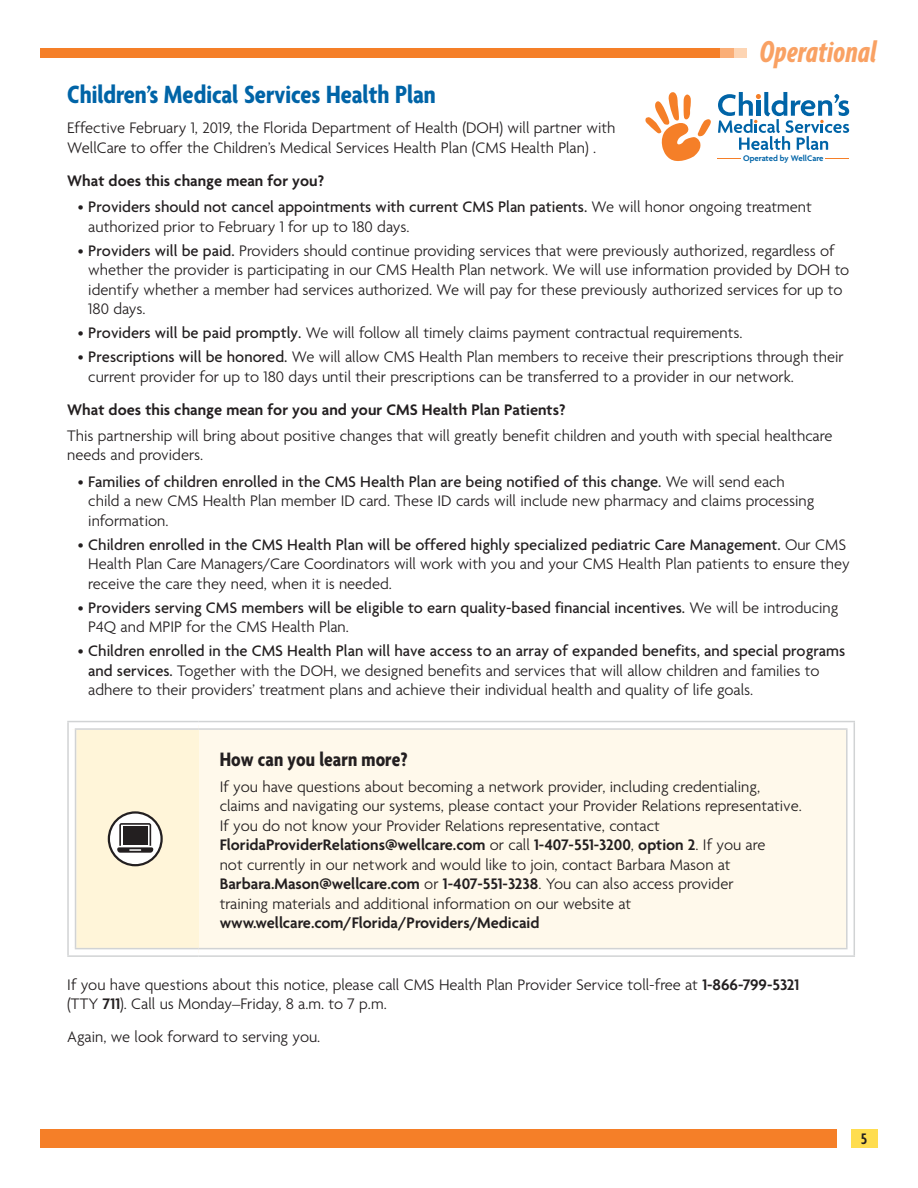
<style>
.page{position:relative;width:918px;height:1188px;background:#fff}
.page>*{position:absolute;margin:0;border:0;box-sizing:border-box;transform-origin:0 0}
.t1{font:italic 32.7px "Agenda Bold Extra Cond";letter-spacing:.01em;color:#f9a163}
.t2{font:700 condensed 27px "Agenda";color:#0064a7}
.t3{font:700 condensed 21px "Agenda";color:#231f20}
.t4{font:300 16.5px/19.5px "Agenda";color:#231f20}
.t5{font:500 16.5px/19.5px "Agenda";color:#231f20}
.t6{font:600 16.5px "Agenda";color:#231f20}
.t7{font:600 condensed 16.5px "Agenda";color:#231f20}
.t8{font:600 8.85px "Agenda";color:#0064a7}
.s1{font-weight:500}
.s2{font-weight:300}
.s3{font-weight:600}
</style>
<div class="page">
<div style="left:72px;top:725px;width:127px;height:227px;background:#fff5d9"></div>
<div style="left:199px;top:725px;width:652px;height:227px;background:#fff9eb"></div>
<div style="left:40px;top:1129px;width:797px;height:19px;background:#f57f28"></div>
<div style="left:851px;top:1129px;width:27px;height:19px;background:#ffdd4f"></div>
<div style="left:40px;top:48px;width:707px;height:9px;background:#f57f28"></div>
<div style="left:734px;top:48px;width:13px;height:9px;background:#fdd5b4"></div>
<div style="left:721px;top:48px;width:13px;height:9px;background:#faae77"></div>
<svg style="left:199px;top:722px;width:655px;height:8px"></svg>
<svg style="left:848px;top:730px;width:6px;height:218px"></svg>
<svg style="left:199px;top:948px;width:655px;height:7px"></svg>
<svg style="left:69px;top:722px;width:130px;height:8px"></svg>
<div style="left:67px;top:730px;width:9px;height:218px;background:#fff"></div>
<svg style="left:72px;top:948px;width:127px;height:4px"></svg>
<hr style="left:199px;top:721px;width:656px;height:1px;background:#d1d3d4">
<hr style="left:199px;top:728px;width:649px;height:2px;background:#d1d3d4">
<hr style="left:846px;top:730px;width:2px;height:218px;background:#d1d3d4">
<hr style="left:854px;top:722px;width:1px;height:233px;background:#d1d3d4">
<hr style="left:199px;top:948px;width:649px;height:1px;background:#d1d3d4">
<hr style="left:199px;top:955px;width:656px;height:2px;background:#d1d3d4">
<hr style="left:67px;top:721px;width:132px;height:1px;background:#d1d3d4">
<hr style="left:75px;top:728px;width:124px;height:2px;background:#d1d3d4">
<hr style="left:67px;top:722px;width:2px;height:233px;background:#d1d3d4">
<hr style="left:75px;top:730px;width:1px;height:218px;background:#d1d3d4">
<hr style="left:75px;top:948px;width:124px;height:1px;background:#d1d3d4">
<hr style="left:67px;top:955px;width:132px;height:2px;background:#d1d3d4">
<svg style="left:718px;top:158px;width:23px;height:1px"></svg>
<svg style="left:825px;top:158px;width:24px;height:1px"></svg>
<svg style="left:645px;top:92px;width:66px;height:69px"></svg>
<svg style="left:718px;top:92px;width:131px;height:58px"></svg>
<svg style="left:109px;top:812px;width:53px;height:53px"></svg>
<div style="left:108px;top:811px;width:55px;height:55px;border:2px solid #231f20;border-radius:50%"></div>
<svg style="left:116px;top:823px;width:39px;height:30px"></svg>
<div style="left:123px;top:827px;width:25px;height:18px;background:#231f20"></div>
<h2 class="t2" style="left:67px;top:84px;width:370px">Children’s Medical Services Health Plan</h2>
<p class="t4" style="left:67px;top:120px;width:550px">Effective February 1, 2019, the Florida Department of Health (DOH) will partner with<br>WellCare to offer the Children’s Medical Services Health Plan (CMS Health Plan) .</p>
<h1 class="t1" style="left:760px;top:33px;width:119px">Operational</h1>
<p class="t8" style="left:743px;top:153px;width:82px">Operated by WellCare</p>
<p class="t6" style="left:67px;top:170px;width:258px">What does this change mean for you?</p>
<p class="t4" style="left:88px;top:198px;width:725px;text-indent:-10px">• <span class="s1">Providers should not cancel appointments with current CMS Plan patients.</span> We will honor ongoing treatment authorized prior to February 1 for up to 180 days.</p>
<p class="t4" style="left:88px;top:242px;width:763px;text-indent:-10px">• <span class="s1">Providers will be paid.</span> Providers should continue providing services that were previously authorized, regardless of whether the provider is participating in our CMS Health Plan network. We will use information provided by DOH to identify whether a member had services authorized. We will pay for these previously authorized services for up to 180 days.</p>
<p class="t4" style="left:78px;top:324px;width:666px">• <span class="s1">Providers will be paid promptly.</span> We will follow all timely claims payment contractual requirements.</p>
<p class="t4" style="left:88px;top:349px;width:757px;text-indent:-10px">• <span class="s1">Prescriptions will be honored.</span> We will allow CMS Health Plan members to receive their prescriptions through their current provider for up to 180 days until their prescriptions can be transferred to a provider in our network.</p>
<p class="t6" style="left:67px;top:399px;width:500px">What does this change mean for you and your CMS Health Plan Patients?</p>
<p class="t4" style="left:67px;top:427px;width:767px">This partnership will bring about positive changes that will greatly benefit children and youth with special healthcare needs and providers.</p>
<p class="t4" style="left:88px;top:473px;width:728px;text-indent:-10px">• <span class="s1">Families of children enrolled in the CMS Health Plan are being notified of this change.</span> We will send each child a new CMS Health Plan member ID card. These ID cards will include new pharmacy and claims processing information.</p>
<p class="t4" style="left:88px;top:536px;width:763px;text-indent:-10px">• <span class="s1">Children enrolled in the CMS Health Plan will be offered highly specialized pediatric Care Management.</span> Our CMS<br>Health Plan Care Managers/Care Coordinators will work with you and your CMS Health Plan patients to ensure they receive the care they need, when it is needed.</p>
<p class="t5" style="left:88px;top:597px;width:752px;text-indent:-10px"><span class="s2">•</span> Providers serving CMS members will be eligible to earn quality-based financial incentives. <span class="s2">We will be introducing<br>P4Q and MPIP for the CMS Health Plan.</span></p>
<p class="t4" style="left:88px;top:643px;width:758px;text-indent:-10px">• <span class="s1">Children enrolled in the CMS Health Plan will have access to an array of expanded benefits, and special programs and services.</span> Together with the DOH, we designed benefits and services that will allow children and families to adhere to their providers’ treatment plans and achieve their individual health and quality of life goals.</p>
<h3 class="t3" style="left:220px;top:751px;width:190px">How can you learn more?</h3>
<p class="t4" style="left:220px;top:778px;width:584px">If you have questions about becoming a network provider, including credentialing, claims and navigating our systems, please contact your Provider Relations representative.<br>If you do not know your Provider Relations representative, contact <span class="s3">FloridaProviderRelations@wellcare.com</span> or call <span class="s3">1-407-551-3200</span>, <span class="s3">option 2</span>. If you are<br>not currently in our network and would like to join, contact Barbara Mason at <span class="s3">Barbara.Mason@wellcare.com</span> or <span class="s3">1-407-551-3238</span>. You can also access provider<br>training materials and additional information on our website at <span class="s3">www.wellcare.com/Florida/Providers/Medicaid</span></p>
<p class="t4" style="left:67px;top:976px;width:734px">If you have questions about this notice, please call CMS Health Plan Provider Service toll-free at <span class="s3">1-866-799-5321 </span>(TTY <span class="s3">711</span>). Call us Monday–Friday, 8 a.m. to 7 p.m.</p>
<p class="t4" style="left:67px;top:1029px;width:255px">Again, we look forward to serving you.</p>
<p class="t7" style="left:861px;top:1129px;width:8px">5</p>
</div>
